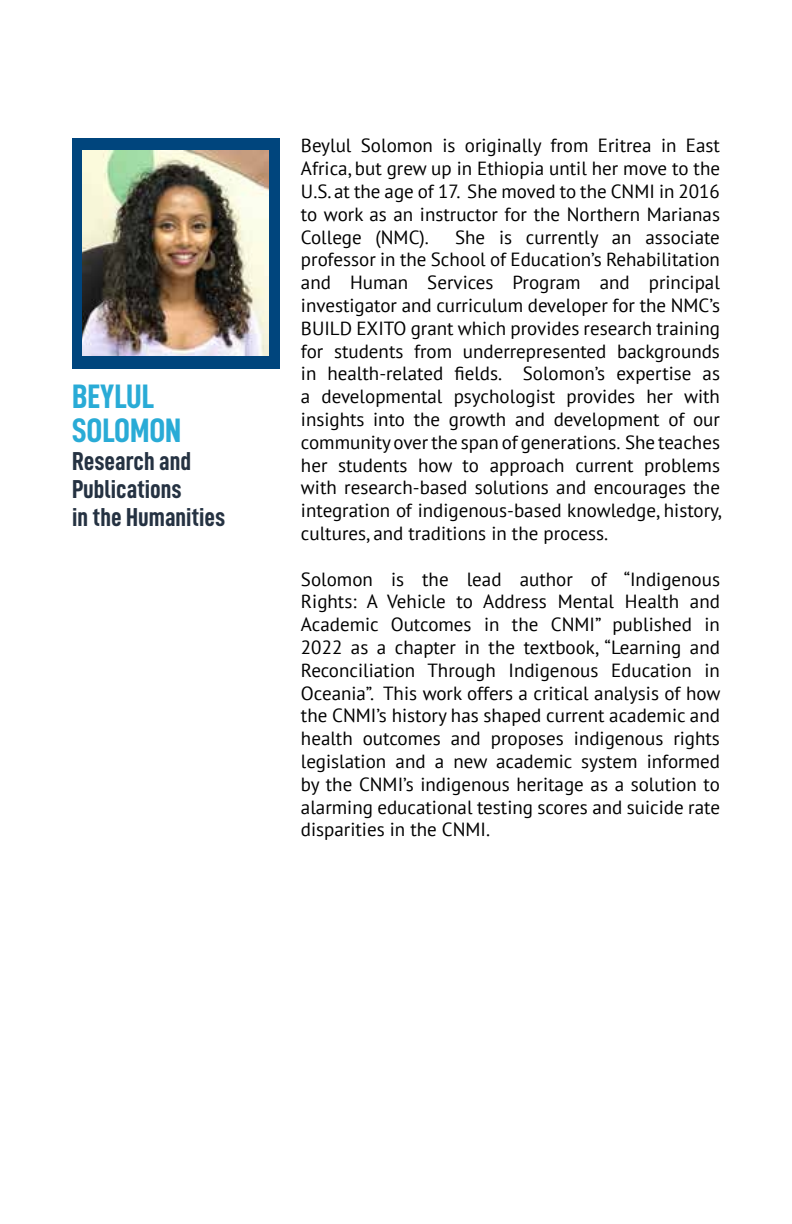
<style>
.page{position:relative;width:792px;height:1224px;background:#fff}
.page>*{position:absolute;margin:0;border:0;box-sizing:border-box;transform-origin:0 0}
.t1{font:34px/34px "D DIN Condensed Bold";color:#29abd6}
.t2{font:26px/28px "D DIN Condensed Bold";color:#253242}
.t3{font:19px/22.8px "PT Sans";color:#000;text-align:justify}
</style>
<div class="page">
<div style="left:72px;top:138px;width:207px;height:231px;background:#00457d"></div>
<img style="left:83px;top:150px;width:186px;height:206px">
<h1 class="t1" style="left:72px;top:379px;width:111px">BEYLUL<br>SOLOMON</h1>
<h2 class="t2" style="left:72px;top:447px;width:155px">Research and<br>Publications<br>in the Humanities</h2>
<p class="t3" style="left:301px;top:134px;width:421px">Beylul Solomon is originally from Eritrea in East Africa, but grew up in Ethiopia until her move to the U.S. at the age of 17. She moved to the CNMI in 2016 to work as an instructor for the Northern Marianas College (NMC).</p>
<p class="t3" style="left:301px;top:225px;width:422px;text-indent:154px">She is currently an associate professor in the School of Education’s Rehabilitation and Human Services Program and principal investigator and curriculum developer for the NMC’s BUILD EXITO grant which provides research training for students from underrepresented backgrounds in health-related fields. Solomon’s expertise as a developmental psychologist provides her with insights into the growth and development of our community over the span of generations. She teaches her students how to approach current problems with research-based solutions and encourages the integration of indigenous-based knowledge, history, cultures, and traditions in the process.</p>
<p class="t3" style="left:301px;top:567px;width:421px">Solomon is the lead author of “Indigenous Rights: A Vehicle to Address Mental Health and Academic Outcomes in the CNMI” published in 2022 as a chapter in the textbook, “Learning and Reconciliation Through Indigenous Education in Oceania”. This work offers a critical analysis of how the CNMI’s history has shaped current academic and health outcomes and proposes indigenous rights legislation and a new academic system informed by the CNMI’s indigenous heritage as a solution to alarming educational testing scores and suicide rate disparities in the CNMI.</p>
</div>
